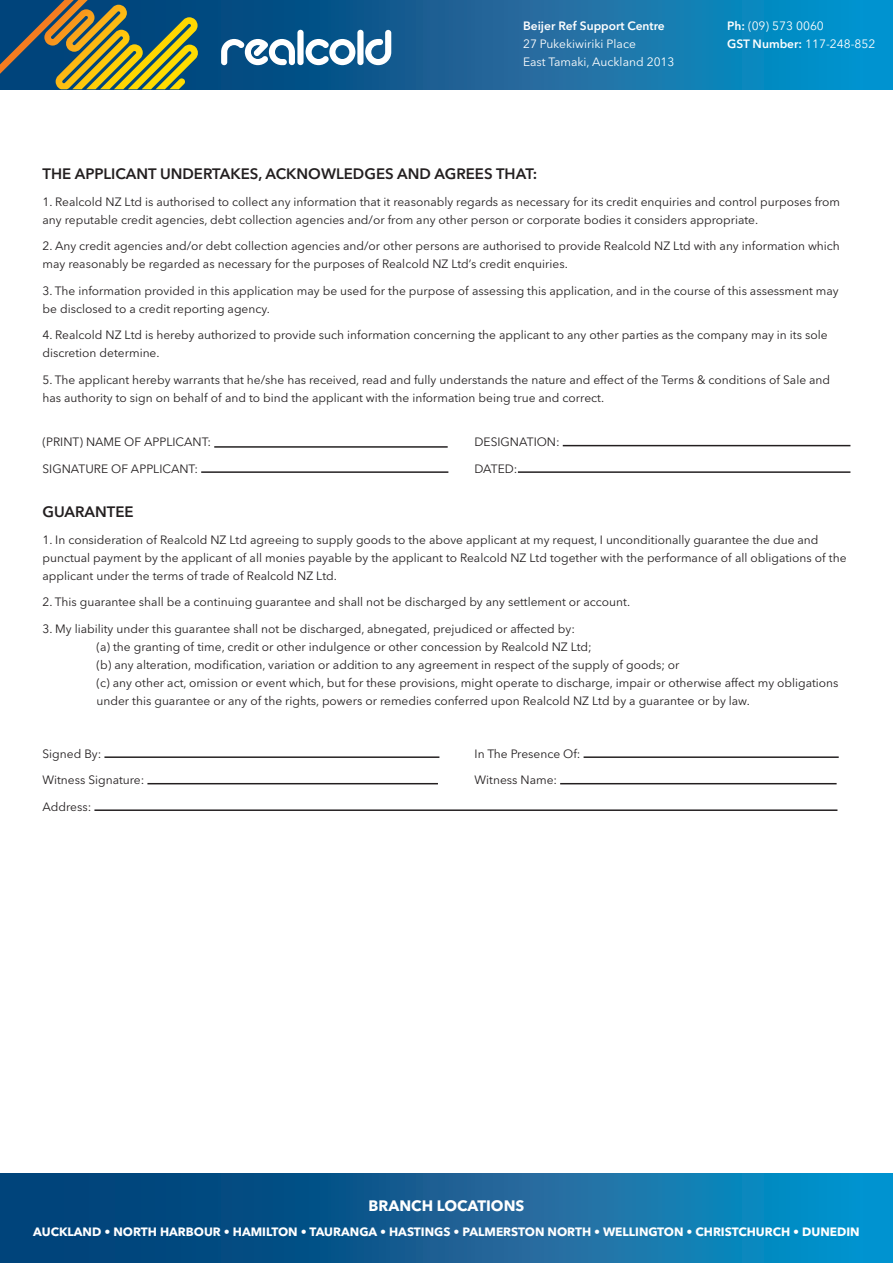
<style>
.page{position:relative;width:893px;height:1263px;background:#fff}
.page>*{position:absolute;margin:0;border:0;box-sizing:border-box;transform-origin:0 0}
.Dejavu_Book_8_pts{font:600 15px "Avenir Next LT Pro";color:#231f20}
.t1{font:700 15px "Avenir Next LT Pro";color:#fff}
.Dejavu_Book_8_pts-2{font:12px/18px "Avenir Next LT Pro";color:#231f20}
.t2{font:700 12px "Avenir Next LT Pro";color:#fff}
.t3{font:12px/18px "Avenir Next LT Pro";color:#fff}
.t4{font:600 12px "Avenir Next LT Pro";color:#fff}
.s1{font-weight:600}
</style>
<div class="page">
<svg style="left:199px;top:0;width:694px;height:89px;background:#1170a6"></svg>
<svg style="left:221px;top:30px;width:170px;height:35px"></svg>
<svg style="left:0;top:0;width:199px;height:89px;background:#607252"></svg>
<svg style="left:0;top:1174px;width:893px;height:89px;background:#0c6499"></svg>
<hr style="left:214px;top:446px;width:234px;height:2px;background:#231f20">
<hr style="left:563px;top:445px;width:287px;height:1px;background:#231f20">
<hr style="left:201px;top:471px;width:247px;height:2px;background:#231f20">
<hr style="left:518px;top:471px;width:332px;height:2px;background:#231f20">
<hr style="left:104px;top:756px;width:335px;height:2px;background:#231f20">
<hr style="left:584px;top:756px;width:255px;height:2px;background:#231f20">
<hr style="left:147px;top:783px;width:291px;height:1px;background:#231f20">
<hr style="left:560px;top:783px;width:277px;height:1px;background:#231f20">
<hr style="left:94px;top:809px;width:743px;height:2px;background:#231f20">
<p class="t4" style="left:523px;top:19px;width:143px">Beijer Ref Support Centre</p>
<p class="t3" style="left:523px;top:35px;width:153px">27 Pukekiwiriki Place<br>East Tamaki, Auckland 2013</p>
<p class="t3" style="left:727px;top:17px;width:150px"><span class="s1">Ph:</span> (09) 573 0060<br><span class="s1">GST Number:</span> 117-248-852</p>
<p class="Dejavu_Book_8_pts" style="left:43px;top:165px;width:496px">THE APPLICANT UNDERTAKES, ACKNOWLEDGES AND AGREES THAT:</p>
<p class="Dejavu_Book_8_pts-2" style="left:43px;top:193px;width:799px">1. Realcold NZ Ltd is authorised to collect any information that it reasonably regards as necessary for its credit enquiries and control purposes from any reputable credit agencies, debt collection agencies and/or from any other person or corporate bodies it considers appropriate.</p>
<p class="Dejavu_Book_8_pts-2" style="left:43px;top:237px;width:799px">2. Any credit agencies and/or debt collection agencies and/or other persons are authorised to provide Realcold NZ Ltd with any information which may reasonably be regarded as necessary for the purposes of Realcold NZ Ltd’s credit enquiries.</p>
<p class="Dejavu_Book_8_pts-2" style="left:43px;top:282px;width:798px">3. The information provided in this application may be used for the purpose of assessing this application, and in the course of this assessment may be disclosed to a credit reporting agency.</p>
<p class="Dejavu_Book_8_pts-2" style="left:43px;top:326px;width:787px">4. Realcold NZ Ltd is hereby authorized to provide such information concerning the applicant to any other parties as the company may in its sole discretion determine.</p>
<p class="Dejavu_Book_8_pts-2" style="left:43px;top:371px;width:789px">5. The applicant hereby warrants that he/she has received, read and fully understands the nature and effect of the Terms &amp; conditions of Sale and has authority to sign on behalf of and to bind the applicant with the information being true and correct.</p>
<p class="Dejavu_Book_8_pts-2" style="left:43px;top:433px;width:170px">(PRINT) NAME OF APPLICANT:</p>
<p class="Dejavu_Book_8_pts-2" style="left:475px;top:433px;width:87px">DESIGNATION:</p>
<p class="Dejavu_Book_8_pts-2" style="left:43px;top:460px;width:157px">SIGNATURE OF APPLICANT:</p>
<p class="Dejavu_Book_8_pts-2" style="left:475px;top:460px;width:44px">DATED:</p>
<p class="Dejavu_Book_8_pts" style="left:43px;top:503px;width:93px">GUARANTEE</p>
<p class="Dejavu_Book_8_pts-2" style="left:43px;top:531px;width:806px">1. In consideration of Realcold NZ Ltd agreeing to supply goods to the above applicant at my request, I unconditionally guarantee the due and punctual payment by the applicant of all monies payable by the applicant to Realcold NZ Ltd together with the performance of all obligations of the applicant under the terms of trade of Realcold NZ Ltd.</p>
<p class="Dejavu_Book_8_pts-2" style="left:43px;top:593px;width:589px">2. This guarantee shall be a continuing guarantee and shall not be discharged by any settlement or account.</p>
<p class="Dejavu_Book_8_pts-2" style="left:97px;top:620px;width:743px;text-indent:-54px">3. My liability under this guarantee shall not be discharged, abnegated, prejudiced or affected by:<br>(a) the granting of time, credit or other indulgence or other concession by Realcold NZ Ltd;<br>(b) any alteration, modification, variation or addition to any agreement in respect of the supply of goods; or<br>(c) any other act, omission or event which, but for these provisions, might operate to discharge, impair or otherwise affect my obligations under this guarantee or any of the rights, powers or remedies conferred upon Realcold NZ Ltd by a guarantee or by law.</p>
<p class="Dejavu_Book_8_pts-2" style="left:43px;top:745px;width:60px">Signed By:</p>
<p class="Dejavu_Book_8_pts-2" style="left:475px;top:745px;width:108px">In The Presence Of:</p>
<p class="Dejavu_Book_8_pts-2" style="left:43px;top:771px;width:103px">Witness Signature:</p>
<p class="Dejavu_Book_8_pts-2" style="left:475px;top:771px;width:84px">Witness Name:</p>
<p class="Dejavu_Book_8_pts-2" style="left:43px;top:798px;width:50px">Address:</p>
<p class="t1" style="left:369px;top:1196px;width:157px">BRANCH LOCATIONS</p>
<p class="t2" style="left:33px;top:1224px;width:828px">AUCKLAND • NORTH HARBOUR • HAMILTON • TAURANGA • HASTINGS • PALMERSTON NORTH • WELLINGTON • CHRISTCHURCH • DUNEDIN</p>
</div>
